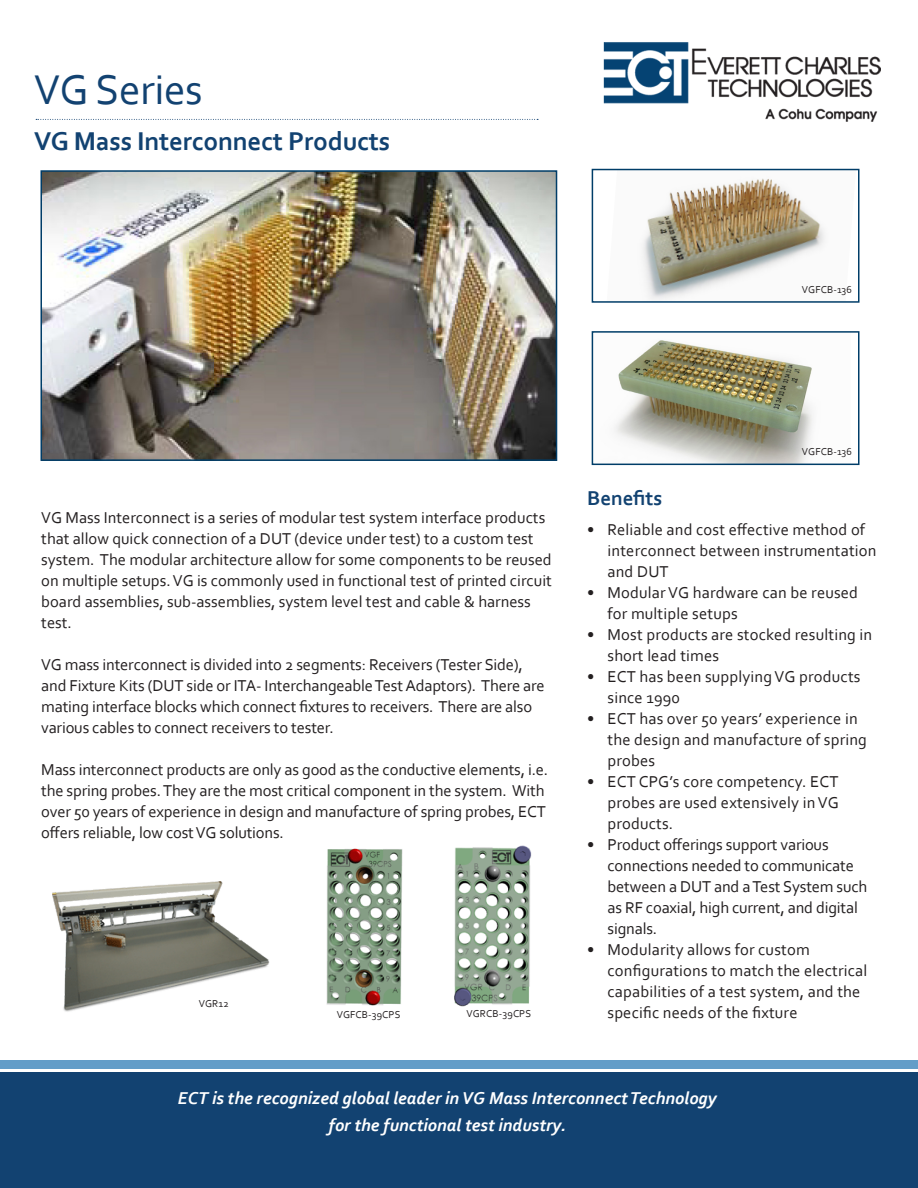
<style>
.page{position:relative;width:918px;height:1188px;background:#fff}
.page>*{position:absolute;margin:0;border:0;box-sizing:border-box;transform-origin:0 0}
.t1{font:43.5px "Corbel";letter-spacing:-.01em;color:#124271}
.t2{font:700 27px "Corbel";letter-spacing:-.01em;color:#124271}
.benefits_features_ti{font:700 21px "Corbel";color:#124271}
.t3{font:italic 700 18px/27px "Corbel";color:#fff;text-align:center}
.Body{font:16.5px/21px "Corbel";color:#231f20}
.captions{font:10.5px "Corbel";letter-spacing:.01em;color:#231f20}
</style>
<div class="page">
<img style="left:43px;top:173px;width:511px;height:285px">
<div style="left:40px;top:170px;width:517px;height:291px;border:2px solid #003d68"></div>
<img style="left:642px;top:178px;width:183px;height:122px">
<div style="left:592px;top:169px;width:268px;height:134px;border:2px solid #003d68"></div>
<img style="left:614px;top:340px;width:199px;height:122px">
<div style="left:592px;top:331px;width:268px;height:134px;border:2px solid #003d68"></div>
<img style="left:53px;top:882px;width:217px;height:130px">
<img style="left:326px;top:848px;width:77px;height:158px">
<img style="left:454px;top:845px;width:78px;height:162px">
<img style="left:603px;top:42px;width:278px;height:80px">
<svg style="left:36px;top:119px;width:502px;height:1px"></svg>
<div style="left:0;top:1072px;width:918px;height:116px;background:#124271"></div>
<div style="left:0;top:1060px;width:918px;height:8px;background:#639dc8"></div>
<h1 class="t1" style="left:34px;top:63px;width:170px">VG Series</h1>
<h2 class="t2" style="left:34px;top:125px;width:358px">VG Mass Interconnect Products</h2>
<p class="captions" style="left:802px;top:283px;width:52px">VGFCB-136</p>
<p class="Body" style="left:41px;top:507px;width:512px">VG Mass Interconnect is a series of modular test system interface products that allow quick connection of a DUT (device under test) to a custom test system. The modular architecture allow for some components to be reused on multiple setups. VG is commonly used in functional test of printed circuit board assemblies, sub-assemblies, system level test and cable &amp; harness test.</p>
<p class="Body" style="left:41px;top:654px;width:505px">VG mass interconnect is divided into 2 segments: Receivers (Tester Side), and Fixture Kits (DUT side or ITA- Interchangeable Test Adaptors). There are mating interface blocks which connect fixtures to receivers. There are also various cables to connect receivers to tester.</p>
<p class="Body" style="left:41px;top:759px;width:509px">Mass interconnect products are only as good as the conductive elements, i.e. the spring probes. They are the most critical component in the system. With over 50 years of experience in design and manufacture of spring probes, ECT offers reliable, low cost VG solutions.</p>
<p class="captions" style="left:199px;top:997px;width:31px">VGR12</p>
<p class="captions" style="left:337px;top:1008px;width:65px">VGFCB-39CPS</p>
<p class="captions" style="left:466px;top:1007px;width:66px">VGRCB-39CPS</p>
<p class="captions" style="left:802px;top:445px;width:52px">VGFCB-136</p>
<p class="benefits_features_ti" style="left:587px;top:485px;width:77px">Benefits</p>
<p class="Body" style="left:608px;top:519px;width:271px;text-indent:-20px">• Reliable and cost effective method of interconnect between instrumentation and DUT</p>
<p class="Body" style="left:608px;top:582px;width:252px;text-indent:-20px">• Modular VG hardware can be reused for multiple setups</p>
<p class="Body" style="left:608px;top:624px;width:266px;text-indent:-20px">• Most products are stocked resulting in short lead times</p>
<p class="Body" style="left:608px;top:666px;width:255px;text-indent:-20px">• ECT has been supplying VG products since 1990</p>
<p class="Body" style="left:608px;top:708px;width:261px;text-indent:-20px">• ECT has over 50 years’ experience in the design and manufacture of spring probes</p>
<p class="Body" style="left:608px;top:771px;width:233px;text-align:justify;text-indent:-20px">• ECT CPG’s core competency. ECT probes are used extensively in VG products.</p>
<p class="Body" style="left:608px;top:834px;width:261px;text-indent:-20px">• Product offerings support various connections needed to communicate between a DUT and a Test System such as RF coaxial, high current, and digital signals.</p>
<p class="Body" style="left:608px;top:939px;width:261px;text-indent:-20px">• Modularity allows for custom configurations to match the electrical capabilities of a test system, and the specific needs of the fixture</p>
<p class="t3" style="left:178px;top:1084px;width:540px">ECT is the recognized global leader in VG Mass Interconnect Technology for the functional test industry.</p>
</div>
